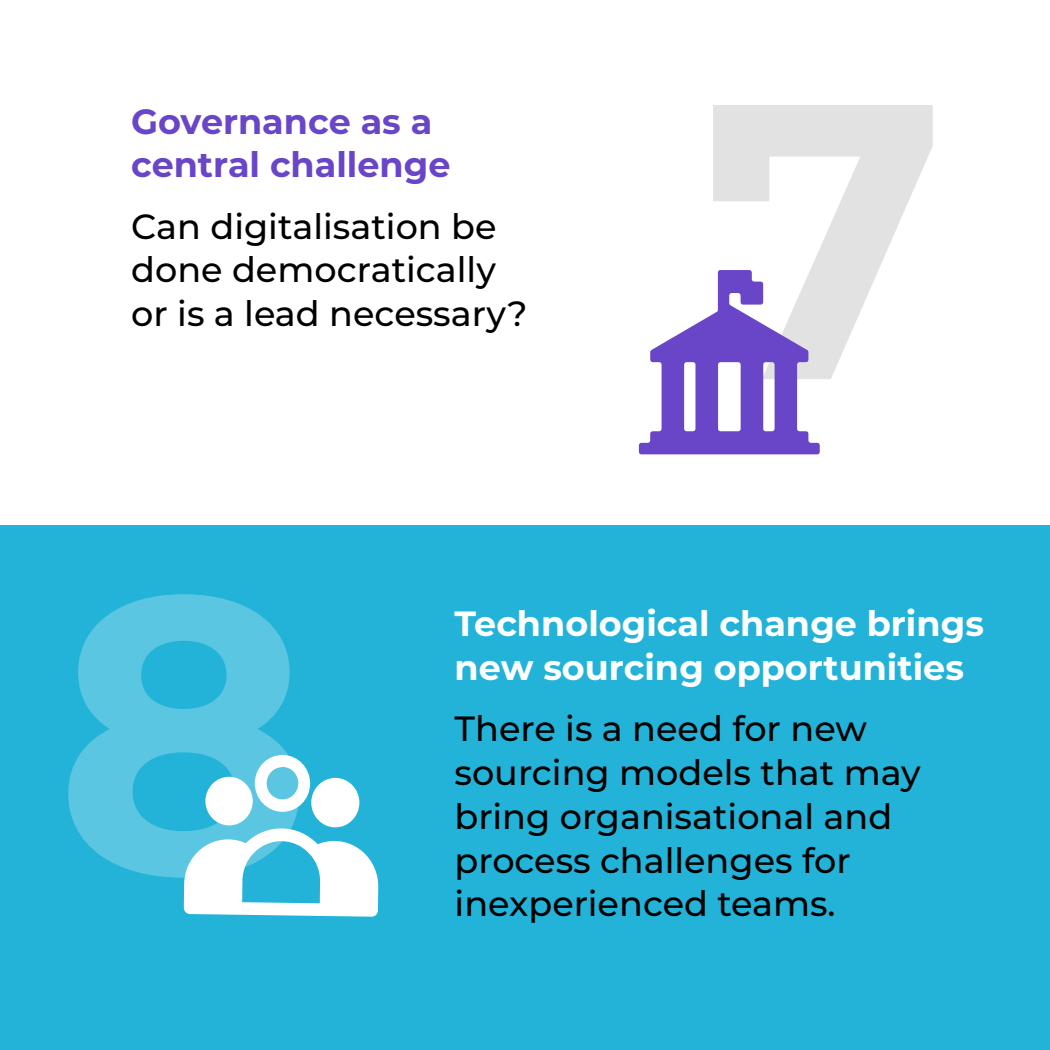
<style>
.page{position:relative;width:1050px;height:1050px;background:#fff}
.page>*{position:absolute;margin:0;border:0;box-sizing:border-box;transform-origin:0 0}
.t1{font:700 391.65px "Montserrat";color:#e2e2e2}
.t2{font:700 391.65px "Montserrat";color:#5bc6e2}
.t3{font:500 35px/43.8px "Montserrat";color:#000}
.t4{font:700 35px/43.8px "Montserrat";color:#fff}
.t5{font:700 35px/43.8px "Montserrat";color:#6945c7}
</style>
<div class="page">
<div style="left:0;top:525px;width:1050px;height:525px;background:#23b3d9"></div>
<svg style="left:255px;top:755px;width:55px;height:57px"></svg>
<svg style="left:184px;top:828px;width:195px;height:89px"></svg>
<div style="left:311px;top:778px;width:49px;height:50px;background:#fff;border-radius:50%"></div>
<div style="left:205px;top:777px;width:48px;height:49px;background:#fff;border-radius:50%"></div>
<svg style="left:639px;top:270px;width:181px;height:184px"></svg>
<p class="t5" style="left:131px;top:97px;width:321px">Governance as a central challenge</p>
<p class="t3" style="left:131px;top:203px;width:398px">Can digitalisation be done democratically or is a lead necessary?</p>
<h1 class="t1" style="left:703px;top:-42px;width:244px">7</h1>
<h1 class="t2" style="left:55px;top:452px;width:260px">8</h1>
<p class="t4" style="left:455px;top:600px;width:531px">Technological change brings new sourcing opportunities</p>
<p class="t3" style="left:455px;top:706px;width:468px">There is a need for new sourcing models that may bring organisational and process challenges for inexperienced teams.</p>
</div>
